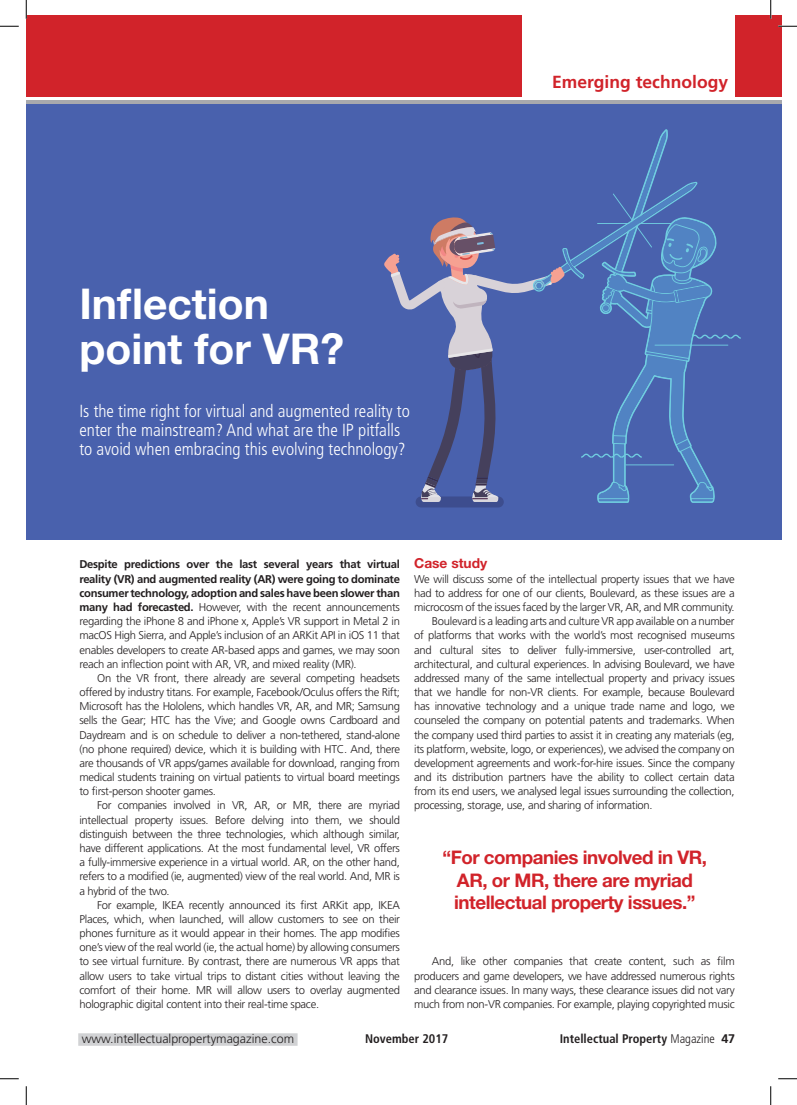
<style>
.page{position:relative;width:797px;height:1105px;background:#fff}
.page>*{position:absolute;margin:0;border:0;box-sizing:border-box;transform-origin:0 0}
.t1{font:700 42.5px/45px "Helvetica Neue LT Std";color:#fff}
.t2{font:700 18.75px/22.5px "Helvetica Neue LT Std";letter-spacing:-.025em;color:#d1232a;text-align:center}
.t3{font:300 condensed 17.5px/18.8px "Frutiger LT Std";color:#fff}
.t4{font:700 17.5px "Frutiger LT Std";color:#d1232a}
.t5{font:700 13.75px "Helvetica Neue LT Std";color:#d1232a}
.t6{font:700 condensed 12.5px "Frutiger LT Std";color:#231f20}
.t7{font:300 12.5px "Frutiger LT Std";color:#231f20}
.t8{font:300 11.25px/14.1px "Frutiger LT Std";letter-spacing:-.025em;color:#231f20;text-align:justify}
.s1{font-weight:700}
.s2{font-weight:300}
.s3{font-stretch:normal}
</style>
<div class="page">
<div style="left:26px;top:104px;width:755px;height:436px;background:#4961ad"></div>
<div style="left:415px;top:496px;width:89px;height:11px;background:#3d4d8e;border-radius:5px"></div>
<svg style="left:384px;top:131px;width:356px;height:371px"></svg>
<div style="left:78px;top:1033px;width:219px;height:13px;background:#d1d2d4"></div>
<div style="left:26px;top:16px;width:755px;height:81px;background:#d1232a"></div>
<div style="left:522px;top:16px;width:213px;height:83px;background:#fff"></div>
<hr style="left:26px;top:101px;width:755px;height:3px;background:#a8a9ad">
<svg style="left:0;top:25px;width:19px;height:2px"></svg>
<svg style="left:778px;top:25px;width:19px;height:2px"></svg>
<svg style="left:0;top:1078px;width:19px;height:1px"></svg>
<svg style="left:778px;top:1078px;width:19px;height:1px"></svg>
<svg style="left:25px;top:0;width:2px;height:19px"></svg>
<svg style="left:25px;top:1086px;width:2px;height:19px"></svg>
<svg style="left:770px;top:0;width:1px;height:19px"></svg>
<svg style="left:770px;top:1086px;width:1px;height:19px"></svg>
<h1 class="t1" style="left:79px;top:280px;width:266px">Inflection point for VR?</h1>
<h3 class="t3" style="left:79px;top:402px;width:332px">Is the time right for virtual and augmented reality to enter the mainstream? And what are the IP pitfalls to avoid when embracing this evolving technology?</h3>
<h3 class="t4" style="left:552px;top:71px;width:177px">Emerging technology</h3>
<p class="t8" style="left:79px;top:558px;width:322px"><span class="s1">Despite predictions over the last several years that virtual reality (VR) and augmented reality (AR) were going to dominate consumer technology, adoption and sales have been slower than many had forecasted.</span> However, with the recent announcements regarding the iPhone 8 and iPhone x, Apple’s VR support in Metal 2 in macOS High Sierra, and Apple’s inclusion of an ARKit API in iOS 11 that enables developers to create AR-based apps and games, we may soon reach an inflection point with AR, VR, and mixed reality (MR).</p>
<p class="t8" style="left:79px;top:671px;width:322px;text-indent:18px">On the VR front, there already are several competing headsets offered by industry titans. For example, Facebook/Oculus offers the Rift; Microsoft has the Hololens, which handles VR, AR, and MR; Samsung sells the Gear; HTC has the Vive; and Google owns Cardboard and Daydream and is on schedule to deliver a non-tethered, stand-alone (no phone required) device, which it is building with HTC. And, there are thousands of VR apps/games available for download, ranging from medical students training on virtual patients to virtual board meetings to first-person shooter games.</p>
<p class="t8" style="left:79px;top:799px;width:322px;text-indent:18px">For companies involved in VR, AR, or MR, there are myriad intellectual property issues. Before delving into them, we should distinguish between the three technologies, which although similar, have different applications. At the most fundamental level, VR offers a fully-immersive experience in a virtual world. AR, on the other hand, refers to a modified (ie, augmented) view of the real world. And, MR is a hybrid of the two.</p>
<p class="t8" style="left:79px;top:898px;width:322px;text-indent:18px">For example, IKEA recently announced its first ARKit app, IKEA Places, which, when launched, will allow customers to see on their phones furniture as it would appear in their homes. The app modifies one’s view of the real world (ie, the actual home) by allowing consumers to see virtual furniture. By contrast, there are numerous VR apps that allow users to take virtual trips to distant cities without leaving the comfort of their home. MR will allow users to overlay augmented holographic digital content into their real-time space.</p>
<p class="t5" style="left:414px;top:555px;width:75px">Case study</p>
<p class="t8" style="left:414px;top:572px;width:322px">We will discuss some of the intellectual property issues that we have</p>
<p class="t8" style="left:414px;top:586px;width:322px">had to address for one of our clients, Boulevard, as these issues are a</p>
<p class="t8" style="left:414px;top:600px;width:322px">microcosm of the issues faced by the larger VR, AR, and MR community.</p>
<p class="t8" style="left:432px;top:614px;width:304px">Boulevard is a leading arts and culture VR app available on a number</p>
<p class="t8" style="left:414px;top:628px;width:322px">of platforms that works with the world’s most recognised museums</p>
<p class="t8" style="left:414px;top:643px;width:322px">and cultural sites to deliver fully-immersive, user-controlled art,</p>
<p class="t8" style="left:414px;top:657px;width:322px">architectural, and cultural experiences. In advising Boulevard, we have</p>
<p class="t8" style="left:414px;top:671px;width:322px">addressed many of the same intellectual property and privacy issues</p>
<p class="t8" style="left:414px;top:685px;width:322px">that we handle for non-VR clients. For example, because Boulevard</p>
<p class="t8" style="left:414px;top:699px;width:322px">has innovative technology and a unique trade name and logo, we</p>
<p class="t8" style="left:414px;top:714px;width:322px">counseled the company on potential patents and trademarks. When</p>
<p class="t8" style="left:414px;top:728px;width:322px">the company used third parties to assist it in creating any materials (eg,</p>
<p class="t8" style="left:414px;top:742px;width:322px">its platform, website, logo, or experiences), we advised the company on</p>
<p class="t8" style="left:414px;top:756px;width:322px">development agreements and work-for-hire issues. Since the company</p>
<p class="t8" style="left:414px;top:770px;width:322px">and its distribution partners have the ability to collect certain data</p>
<p class="t8" style="left:414px;top:784px;width:322px">from its end users, we analysed legal issues surrounding the collection,</p>
<p class="t8" style="left:414px;top:799px;width:240px">processing, storage, use, and sharing of information.</p>
<h2 class="t2" style="left:442px;top:846px;width:266px">“For companies involved in VR,<br>AR, or MR, there are myriad intellectual property issues.”</h2>
<p class="t8" style="left:414px;top:954px;width:322px;text-indent:18px">And, like other companies that create content, such as film producers and game developers, we have addressed numerous rights and clearance issues. In many ways, these clearance issues did not vary much from non-VR companies. For example, playing copyrighted music</p>
<p class="t7" style="left:82px;top:1032px;width:214px">www.intellectualpropertymagazine.com</p>
<p class="t6" style="left:365px;top:1031px;width:85px">November 2017</p>
<p class="t6" style="left:559px;top:1031px;width:177px">Intellectual Property <span class="s2">Magazine</span> <span class="s3">47</span></p>
</div>
